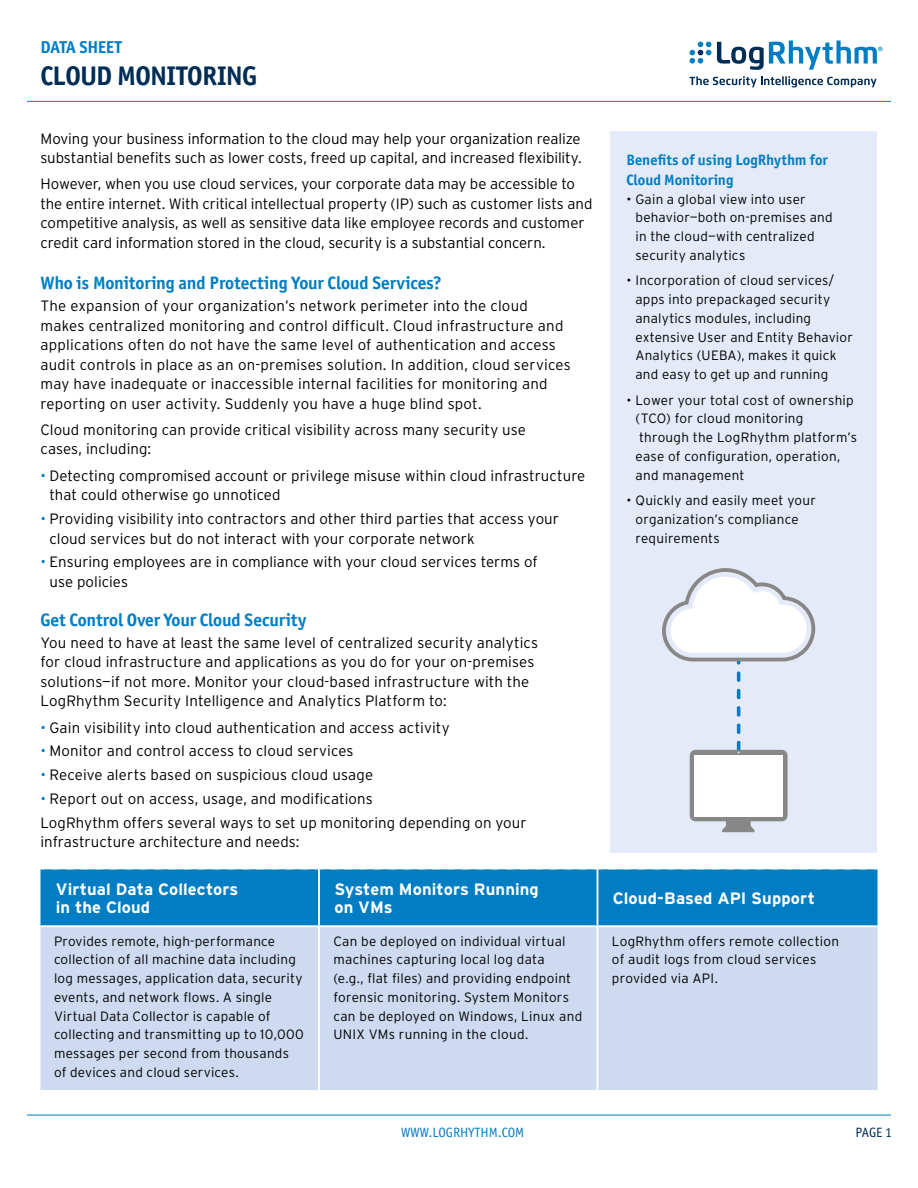
<style>
.page{position:relative;width:918px;height:1188px;background:#fff}
.page>*{position:absolute;margin:0;border:0;box-sizing:border-box;transform-origin:0 0}
.t1{font:700 27px "Officina Sans ITC Std";letter-spacing:-.02em;color:#002d56}
.t2{font:700 18px "Officina Sans ITC Std";letter-spacing:-.005em;color:#007dc3}
.t3{font:700 17.25px "Officina Sans ITC Std";letter-spacing:-.015em;color:#007dc3}
.t4{font:700 16.5px/18.8px "Interstate";letter-spacing:.005em;color:#fff}
.t5{font:300 15px/19.5px "Interstate";letter-spacing:.005em;color:#000}
.t6{font:700 15px/19.5px "Officina Sans ITC Std";color:#007dc3}
.t7{font:300 13.5px/18.8px "Interstate";letter-spacing:.015em;color:#000}
.t8{font:13.5px "Officina Sans ITC Std";color:#007dc3}
.t9{font:13.5px "Officina Sans ITC Std";color:#002d56}
.s1{color:#007dc3}
</style>
<div class="page">
<hr style="left:27px;top:101px;width:864px;height:1px;background:#007dc3">
<hr style="left:27px;top:1115px;width:864px;height:1px;background:#007dc3">
<svg style="left:690px;top:42px;width:21px;height:22px"></svg>
<svg style="left:690px;top:76px;width:187px;height:11px"></svg>
<svg style="left:717px;top:41px;width:166px;height:29px"></svg>
<div style="left:610px;top:132px;width:268px;height:721px;background:#e4eaf7"></div>
<div style="left:40px;top:868px;width:838px;height:58px;background:#007dc3"></div>
<div style="left:40px;top:926px;width:838px;height:165px;background:#cddaf0"></div>
<hr style="left:40px;top:867px;width:279px;height:2px;background:#fff">
<hr style="left:319px;top:867px;width:278px;height:2px;background:#fff">
<hr style="left:597px;top:867px;width:280px;height:2px;background:#fff">
<hr style="left:318px;top:869px;width:2px;height:56px;background:#fff">
<hr style="left:597px;top:869px;width:1px;height:56px;background:#fff">
<hr style="left:40px;top:925px;width:279px;height:2px;background:#fff">
<hr style="left:319px;top:925px;width:278px;height:2px;background:#fff">
<hr style="left:318px;top:927px;width:2px;height:163px;background:#fff">
<hr style="left:597px;top:925px;width:280px;height:2px;background:#fff">
<hr style="left:597px;top:927px;width:1px;height:163px;background:#fff">
<hr style="left:40px;top:1090px;width:279px;height:2px;background:#fff">
<hr style="left:319px;top:1090px;width:278px;height:2px;background:#fff">
<hr style="left:597px;top:1090px;width:280px;height:2px;background:#fff">
<svg style="left:737px;top:723px;width:3px;height:11px"></svg>
<svg style="left:737px;top:706px;width:3px;height:11px"></svg>
<svg style="left:737px;top:689px;width:3px;height:10px"></svg>
<svg style="left:737px;top:671px;width:3px;height:11px"></svg>
<svg style="left:662px;top:568px;width:153px;height:97px"></svg>
<svg style="left:690px;top:741px;width:98px;height:91px"></svg>
<div style="left:695px;top:755px;width:88px;height:61px;background:#fff"></div>
<p class="t3" style="left:40px;top:36px;width:83px">DATA SHEET</p>
<h1 class="t1" style="left:40px;top:59px;width:218px">CLOUD MONITORING</h1>
<p class="t5" style="left:40px;top:128px;width:543px">Moving your business information to the cloud may help your organization realize substantial benefits such as lower costs, freed up capital, and increased flexibility.</p>
<p class="t5" style="left:40px;top:174px;width:553px">However, when you use cloud services, your corporate data may be accessible to the entire internet. With critical intellectual property (IP) such as customer lists and competitive analysis, as well as sensitive data like employee records and customer credit card information stored in the cloud, security is a substantial concern.</p>
<p class="t2" style="left:40px;top:272px;width:403px">Who is Monitoring and Protecting Your Cloud Services?</p>
<p class="t5" style="left:40px;top:296px;width:532px">The expansion of your organization’s network perimeter into the cloud makes centralized monitoring and control difficult. Cloud infrastructure and applications often do not have the same level of authentication and access audit controls in place as an on-premises solution. In addition, cloud services may have inadequate or inaccessible internal facilities for monitoring and reporting on user activity. Suddenly you have a huge blind spot.</p>
<p class="t5" style="left:40px;top:420px;width:487px">Cloud monitoring can provide critical visibility across many security use cases, including:</p>
<p class="t5" style="left:50px;top:466px;width:537px;text-indent:-9px"><span class="s1">•</span> Detecting compromised account or privilege misuse within cloud infrastructure that could otherwise go unnoticed</p>
<p class="t5" style="left:50px;top:509px;width:511px;text-indent:-9px"><span class="s1">•</span> Providing visibility into contractors and other third parties that access your cloud services but do not interact with your corporate network</p>
<p class="t5" style="left:50px;top:552px;width:490px;text-indent:-9px"><span class="s1">•</span> Ensuring employees are in compliance with your cloud services terms of use policies</p>
<p class="t2" style="left:40px;top:608px;width:267px">Get Control Over Your Cloud Security</p>
<p class="t5" style="left:40px;top:633px;width:499px">You need to have at least the same level of centralized security analytics for cloud infrastructure and applications as you do for your on-premises solutions—if not more. Monitor your cloud-based infrastructure with the LogRhythm Security Intelligence and Analytics Platform to:</p>
<p class="t5" style="left:40px;top:717px;width:411px"><span class="s1">•</span> Gain visibility into cloud authentication and access activity</p>
<p class="t5" style="left:40px;top:741px;width:315px"><span class="s1">•</span> Monitor and control access to cloud services</p>
<p class="t5" style="left:40px;top:765px;width:334px"><span class="s1">•</span> Receive alerts based on suspicious cloud usage</p>
<p class="t5" style="left:40px;top:787px;width:488px;line-height:23.9px"><span class="s1">•</span> Report out on access, usage, and modifications<br>LogRhythm offers several ways to set up monitoring depending on your</p>
<p class="t5" style="left:40px;top:832px;width:261px">infrastructure architecture and needs:</p>
<p class="t6" style="left:626px;top:150px;width:203px">Benefits of using LogRhythm for<br>Cloud Monitoring</p>
<p class="t7" style="left:635px;top:189px;width:199px;text-indent:-9px">• Gain a global view into user behavior—both on-premises and in the cloud—with centralized security analytics</p>
<p class="t7" style="left:635px;top:271px;width:219px;text-indent:-9px">• Incorporation of cloud services/ apps into prepackaged security analytics modules, including extensive User and Entity Behavior<br>Analytics (UEBA), makes it quick and easy to get up and running</p>
<p class="t7" style="left:635px;top:390px;width:223px;text-indent:-9px">• Lower your total cost of ownership (TCO) for cloud monitoring<br>through the LogRhythm platform’s ease of configuration, operation, and management</p>
<p class="t7" style="left:635px;top:491px;width:182px;text-indent:-9px">• Quickly and easily meet your organization’s compliance requirements</p>
<p class="t4" style="left:56px;top:879px;width:184px">Virtual Data Collectors in the Cloud</p>
<p class="t4" style="left:334px;top:879px;width:206px">System Monitors Running on VMs</p>
<p class="t4" style="left:613px;top:889px;width:204px">Cloud-Based API Support</p>
<p class="t7" style="left:54px;top:931px;width:251px">Provides remote, high-performance collection of all machine data including log messages, application data, security events, and network flows. A single Virtual Data Collector is capable of collecting and transmitting up to 10,000 messages per second from thousands of devices and cloud services.</p>
<p class="t7" style="left:333px;top:931px;width:250px">Can be deployed on individual virtual machines capturing local log data<br>(e.g., flat files) and providing endpoint forensic monitoring. System Monitors can be deployed on Windows, Linux and UNIX VMs running in the cloud.</p>
<p class="t7" style="left:612px;top:931px;width:229px">LogRhythm offers remote collection of audit logs from cloud services provided via API.</p>
<p class="t8" style="left:401px;top:1125px;width:125px">WWW.LOGRHYTHM.COM</p>
<p class="t9" style="left:856px;top:1125px;width:38px">PAGE 1</p>
</div>
